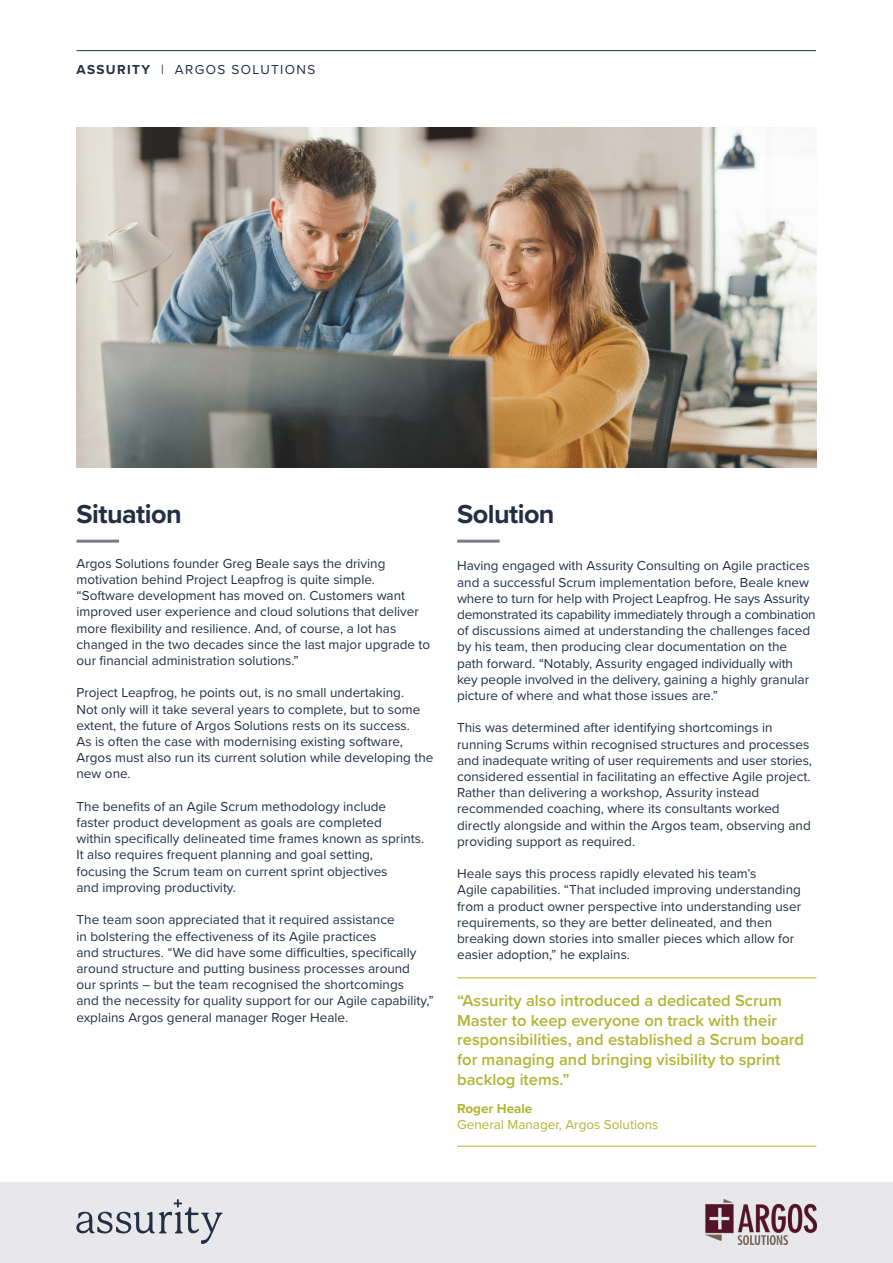
<style>
.page{position:relative;width:893px;height:1263px;background:#fff}
.page>*{position:absolute;margin:0;border:0;box-sizing:border-box;transform-origin:0 0}
.t1{font:700 27px "Proxima Nova";letter-spacing:-.02em;color:#222f44}
.t2{font:600 16.5px/19.8px "Proxima Nova";color:#afb634}
.t3{font:13.5px/16.2px "Proxima Nova";color:#222f44}
.t4{font:13.5px "Proxima Nova";color:#afb634}
.t5{font:13.5px "Proxima Nova";letter-spacing:.1em;color:#222f44}
.t6{font:700 13.5px "Proxima Nova";color:#afb634}
.s1{font-weight:700}
</style>
<div class="page">
<hr style="left:77px;top:50px;width:739px;height:1px;background:#222f44">
<div style="left:0;top:1182px;width:893px;height:81px;background:#e8e7ea"></div>
<svg style="left:76px;top:1199px;width:147px;height:45px"></svg>
<img style="left:706px;top:1199px;width:111px;height:45px">
<hr style="left:77px;top:540px;width:42px;height:3px;background:#7a7a88">
<hr style="left:457px;top:540px;width:43px;height:3px;background:#7a7a88">
<img style="left:77px;top:128px;width:739px;height:340px">
<hr style="left:457px;top:978px;width:359px;height:1px;background:#afb634">
<hr style="left:457px;top:1146px;width:359px;height:1px;background:#afb634">
<p class="t5" style="left:77px;top:59px;width:240px"><span class="s1">ASSURITY</span> | ARGOS SOLUTIONS</p>
<p class="t1" style="left:77px;top:493px;width:107px">Situation</p>
<p class="t3" style="left:77px;top:555px;width:355px">Argos Solutions founder Greg Beale says the driving motivation behind Project Leapfrog is quite simple. “Software development has moved on. Customers want improved user experience and cloud solutions that deliver more flexibility and resilience. And, of course, a lot has changed in the two decades since the last major upgrade to our financial administration solutions.”</p>
<p class="t3" style="left:77px;top:684px;width:358px">Project Leapfrog, he points out, is no small undertaking.<br>Not only will it take several years to complete, but to some extent, the future of Argos Solutions rests on its success.<br>As is often the case with modernising existing software, Argos must also run its current solution while developing the new one.</p>
<p class="t3" style="left:77px;top:798px;width:349px">The benefits of an Agile Scrum methodology include<br>faster product development as goals are completed<br>within specifically delineated time frames known as sprints.<br>It also requires frequent planning and goal setting, focusing the Scrum team on current sprint objectives<br>and improving productivity.</p>
<p class="t3" style="left:77px;top:911px;width:359px">The team soon appreciated that it required assistance<br>in bolstering the effectiveness of its Agile practices<br>and structures. “We did have some difficulties, specifically around structure and putting business processes around<br>our sprints – but the team recognised the shortcomings<br>and the necessity for quality support for our Agile capability,” explains Argos general manager Roger Heale.</p>
<p class="t1" style="left:457px;top:493px;width:99px">Solution</p>
<p class="t3" style="left:457px;top:557px;width:360px">Having engaged with Assurity Consulting on Agile practices and a successful Scrum implementation before, Beale knew where to turn for help with Project Leapfrog. He says Assurity demonstrated its capability immediately through a combination of discussions aimed at understanding the challenges faced by his team, then producing clear documentation on the path forward. “Notably, Assurity engaged individually with key people involved in the delivery, gaining a highly granular picture of where and what those issues are.”</p>
<p class="t3" style="left:457px;top:719px;width:356px">This was determined after identifying shortcomings in running Scrums within recognised structures and processes and inadequate writing of user requirements and user stories, considered essential in facilitating an effective Agile project.<br>Rather than delivering a workshop, Assurity instead recommended coaching, where its consultants worked directly alongside and within the Argos team, observing and providing support as required.</p>
<p class="t3" style="left:457px;top:865px;width:346px">Heale says this process rapidly elevated his team’s<br>Agile capabilities. “That included improving understanding from a product owner perspective into understanding user requirements, so they are better delineated, and then breaking down stories into smaller pieces which allow for easier adoption,” he explains.</p>
<p class="t2" style="left:457px;top:990px;width:349px">“Assurity also introduced a dedicated Scrum Master to keep everyone on track with their responsibilities, and established a Scrum board for managing and bringing visibility to sprint backlog items.”</p>
<p class="t6" style="left:457px;top:1098px;width:77px">Roger Heale</p>
<p class="t4" style="left:457px;top:1114px;width:203px">General Manager, Argos Solutions</p>
</div>
